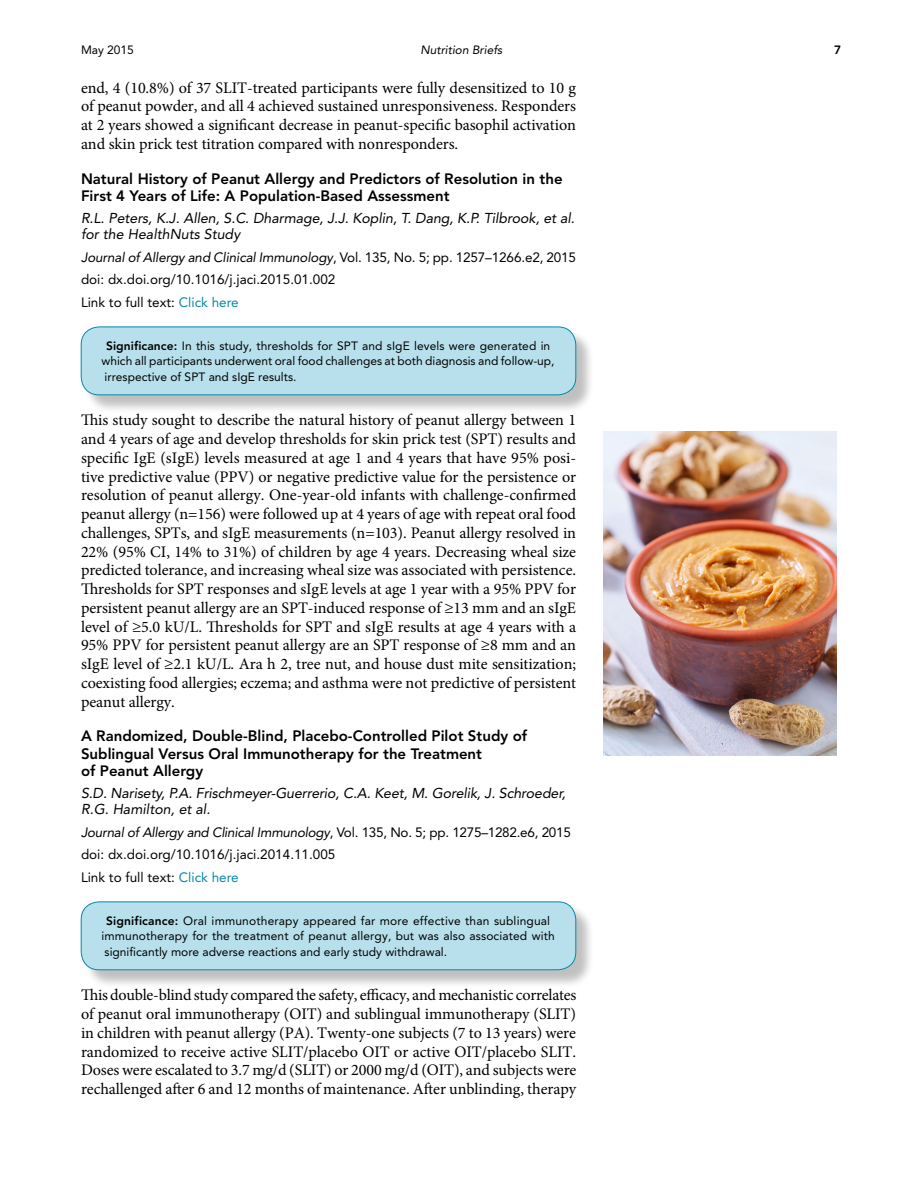
<style>
.page{position:relative;width:918px;height:1188px;background:#fff}
.page>*{position:absolute;margin:0;border:0;box-sizing:border-box;transform-origin:0 0}
.t1{font:16.2px/18.8px "Minion Pro";letter-spacing:-.005em;color:#000;text-align:justify}
.t2{font:800 15px/17.2px "Avenir LT Std";color:#000}
.t3{font:italic 14.25px/16.5px "Avenir LT Std";letter-spacing:-.005em;color:#000}
.t4{font:13.5px/22.5px "Avenir LT Std";color:#000}
.t5{font:12px/15.8px "Avenir LT Std";letter-spacing:.005em;color:#000}
.t6{font:italic 12px "Avenir LT Std";color:#000}
.t7{font:800 12px "Avenir LT Std";color:#000}
.s1{font-style:italic}
.s2{color:#0788a7}
.s3{font-weight:800}
</style>
<div class="page">
<img style="left:603px;top:432px;width:234px;height:324px">
<div style="left:83px;top:329px;width:512px;height:85px;background:#000;opacity:.25"></div>
<div style="left:81px;top:327px;width:495px;height:68px;background:#b8e0ec;border-radius:18px"></div>
<div style="left:81px;top:327px;width:495px;height:68px;border:1px solid #0788a7;border-radius:18px"></div>
<div style="left:83px;top:904px;width:512px;height:84px;background:#000;opacity:.25"></div>
<div style="left:81px;top:902px;width:495px;height:68px;background:#b8e0ec;border-radius:18px"></div>
<div style="left:81px;top:902px;width:495px;height:68px;border:1px solid #0788a7;border-radius:18px"></div>
<p class="t5" style="left:81px;top:42px;width:54px">May 2015</p>
<p class="t6" style="left:420px;top:43px;width:83px">Nutrition Briefs</p>
<p class="t7" style="left:834px;top:43px;width:9px">7</p>
<p class="t1" style="left:81px;top:78px;width:497px">end, 4 (10.8%) of 37 SLIT-treated participants were fully desensitized to 10 g of peanut powder, and all 4 achieved sustained unresponsiveness. Responders at 2 years showed a significant decrease in peanut-specific basophil activation and skin prick test titration compared with nonresponders.</p>
<p class="t2" style="left:81px;top:170px;width:483px">Natural History of Peanut Allergy and Predictors of Resolution in the<br>First 4 Years of Life: A Population-Based Assessment</p>
<p class="t3" style="left:81px;top:210px;width:495px">R.L. Peters, K.J. Allen, S.C. Dharmage, J.J. Koplin, T. Dang, K.P. Tilbrook, et al. for the HealthNuts Study</p>
<p class="t4" style="left:81px;top:246px;width:497px"><span class="s1">Journal of Allergy and Clinical Immunology</span>, Vol. 135, No. 5; pp. 1257–1266.e2, 2015 doi: dx.doi.org/10.1016/j.jaci.2015.01.002<br>Link to full text: <span class="s2">Click here</span></p>
<p class="t5" style="left:102px;top:338px;width:454px;text-indent:4px"><span class="s3">Significance:</span> In this study, thresholds for SPT and sIgE levels were generated in which all participants underwent oral food challenges at both diagnosis and follow-up, irrespective of SPT and sIgE results.</p>
<p class="t1" style="left:81px;top:411px;width:497px">This study sought to describe the natural history of peanut allergy between 1 and 4 years of age and develop thresholds for skin prick test (SPT) results and specific IgE (sIgE) levels measured at age 1 and 4 years that have 95% posi&shy;tive predictive value (PPV) or negative predictive value for the persistence or resolution of peanut allergy. One-year-old infants with challenge-confirmed peanut allergy (n=156) were followed up at 4 years of age with repeat oral food challenges, SPTs, and sIgE measurements (n=103). Peanut allergy resolved in 22% (95% CI, 14% to 31%) of children by age 4 years. Decreasing wheal size predicted tolerance, and increasing wheal size was associated with persistence.<br>Thresholds for SPT responses and sIgE levels at age 1 year with a 95% PPV for persistent peanut allergy are an SPT-induced response of ≥13 mm and an sIgE level of ≥5.0 kU/L. Thresholds for SPT and sIgE results at age 4 years with a 95% PPV for persistent peanut allergy are an SPT response of ≥8 mm and an sIgE level of ≥2.1 kU/L. Ara h 2, tree nut, and house dust mite sensitization; coexisting food allergies; eczema; and asthma were not predictive of persistent peanut allergy.</p>
<p class="t2" style="left:81px;top:728px;width:448px">A Randomized, Double-Blind, Placebo-Controlled Pilot Study of<br>Sublingual Versus Oral Immunotherapy for the Treatment<br>of Peanut Allergy</p>
<p class="t3" style="left:81px;top:785px;width:486px">S.D. Narisety, P.A. Frischmeyer-Guerrerio, C.A. Keet, M. Gorelik, J. Schroeder,<br>R.G. Hamilton, et al.</p>
<p class="t4" style="left:81px;top:821px;width:491px"><span class="s1">Journal of Allergy and Clinical Immunology</span>, Vol. 135, No. 5; pp. 1275–1282.e6, 2015 doi: dx.doi.org/10.1016/j.jaci.2014.11.005<br>Link to full text: <span class="s2">Click here</span></p>
<p class="t5" style="left:102px;top:913px;width:455px;text-indent:4px"><span class="s3">Significance:</span> Oral immunotherapy appeared far more effective than sublingual immunotherapy for the treatment of peanut allergy, but was also associated with significantly more adverse reactions and early study withdrawal.</p>
<p class="t1" style="left:81px;top:986px;width:497px">This double-blind study compared the safety, efficacy, and mechanistic correlates of peanut oral immunotherapy (OIT) and sublingual immunotherapy (SLIT) in children with peanut allergy (PA). Twenty-one subjects (7 to 13 years) were randomized to receive active SLIT/placebo OIT or active OIT/placebo SLIT.<br>Doses were escalated to 3.7 mg/d (SLIT) or 2000 mg/d (OIT), and subjects were rechallenged after 6 and 12 months of maintenance. After unblinding, therapy</p>
</div>
